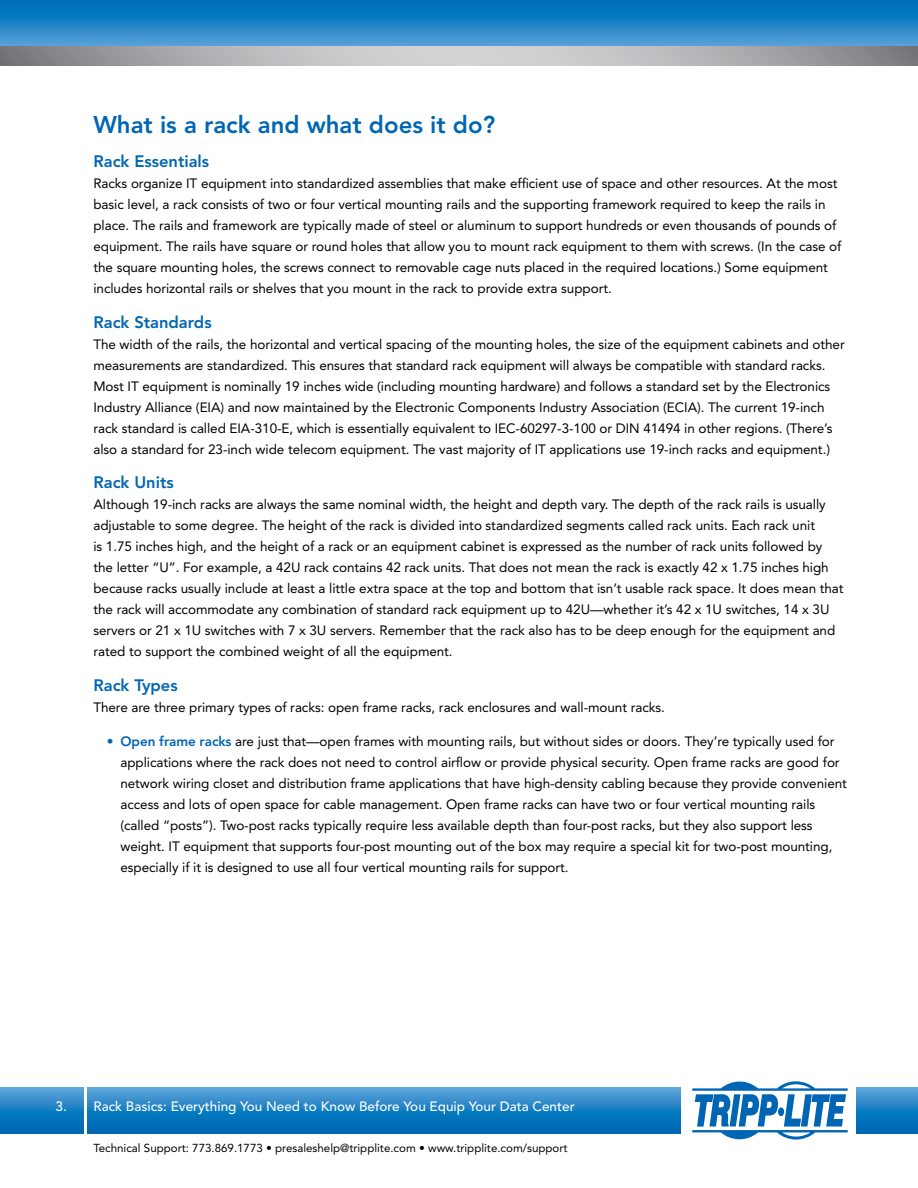
<style>
.page{position:relative;width:918px;height:1188px;background:#fff}
.page>*{position:absolute;margin:0;border:0;box-sizing:border-box;transform-origin:0 0}
.t1{font:800 24px "Avenir";color:#0066b3}
.t2{font:800 16.5px "Avenir";color:#0066b3}
.t3{font:13.5px/21px "Avenir";letter-spacing:-.005em;color:#000}
.t4{font:500 13.5px "Avenir";color:#fff}
.t5{font:11.55px "Avenir";color:#000}
.s1{font-weight:800;color:#0066b3}
</style>
<div class="page">
<svg style="left:0;top:0;width:918px;height:46px;background:#2083c5"></svg>
<svg style="left:0;top:46px;width:918px;height:20px;background:#aeb0b2"></svg>
<svg style="left:0;top:1088px;width:918px;height:46px;background:#1d80c3"></svg>
<div style="left:681px;top:1067px;width:175px;height:91px;background:#fff"></div>
<svg style="left:692px;top:1081px;width:156px;height:59px"></svg>
<hr style="left:85px;top:1081px;width:2px;height:63px;background:#fff">
<p class="t1" style="left:93px;top:110px;width:403px">What is a rack and what does it do?</p>
<p class="t2" style="left:93px;top:152px;width:117px">Rack Essentials</p>
<p class="t3" style="left:93px;top:173px;width:750px">Racks organize IT equipment into standardized assemblies that make efficient use of space and other resources. At the most basic level, a rack consists of two or four vertical mounting rails and the supporting framework required to keep the rails in place. The rails and framework are typically made of steel or aluminum to support hundreds or even thousands of pounds of equipment. The rails have square or round holes that allow you to mount rack equipment to them with screws. (In the case of the square mounting holes, the screws connect to removable cage nuts placed in the required locations.) Some equipment includes horizontal rails or shelves that you mount in the rack to provide extra support.</p>
<p class="t2" style="left:93px;top:312px;width:120px">Rack Standards</p>
<p class="t3" style="left:93px;top:334px;width:753px">The width of the rails, the horizontal and vertical spacing of the mounting holes, the size of the equipment cabinets and other measurements are standardized. This ensures that standard rack equipment will always be compatible with standard racks.<br>Most IT equipment is nominally 19 inches wide (including mounting hardware) and follows a standard set by the Electronics Industry Alliance (EIA) and now maintained by the Electronic Components Industry Association (ECIA). The current 19-inch rack standard is called EIA-310-E, which is essentially equivalent to IEC-60297-3-100 or DIN 41494 in other regions. (There’s also a standard for 23-inch wide telecom equipment. The vast majority of IT applications use 19-inch racks and equipment.)</p>
<p class="t2" style="left:93px;top:473px;width:82px">Rack Units</p>
<p class="t3" style="left:93px;top:494px;width:752px">Although 19-inch racks are always the same nominal width, the height and depth vary. The depth of the rack rails is usually adjustable to some degree. The height of the rack is divided into standardized segments called rack units. Each rack unit<br>is 1.75 inches high, and the height of a rack or an equipment cabinet is expressed as the number of rack units followed by the letter “U”. For example, a 42U rack contains 42 rack units. That does not mean the rack is exactly 42 x 1.75 inches high because racks usually include at least a little extra space at the top and bottom that isn’t usable rack space. It does mean that the rack will accommodate any combination of standard rack equipment up to 42U—whether it’s 42 x 1U switches, 14 x 3U servers or 21 x 1U switches with 7 x 3U servers. Remember that the rack also has to be deep enough for the equipment and rated to support the combined weight of all the equipment.</p>
<p class="t2" style="left:93px;top:675px;width:86px">Rack Types</p>
<p class="t3" style="left:93px;top:697px;width:573px">There are three primary types of racks: open frame racks, rack enclosures and wall-mount racks.</p>
<p class="t3" style="left:120px;top:731px;width:728px;text-indent:-14px"><span class="s1">• Open frame racks</span> are just that—open frames with mounting rails, but without sides or doors. They’re typically used for applications where the rack does not need to control airflow or provide physical security. Open frame racks are good for network wiring closet and distribution frame applications that have high-density cabling because they provide convenient access and lots of open space for cable management. Open frame racks can have two or four vertical mounting rails (called “posts”). Two-post racks typically require less available depth than four-post racks, but they also support less weight. IT equipment that supports four-post mounting out of the box may require a special kit for two-post mounting, especially if it is designed to use all four vertical mounting rails for support.</p>
<p class="t4" style="left:56px;top:1098px;width:13px">3.</p>
<p class="t4" style="left:93px;top:1098px;width:483px">Rack Basics: Everything You Need to Know Before You Equip Your Data Center</p>
<p class="t5" style="left:93px;top:1141px;width:476px">Technical Support: 773.869.1773 • presaleshelp@tripplite.com • www.tripplite.com/support</p>
</div>
